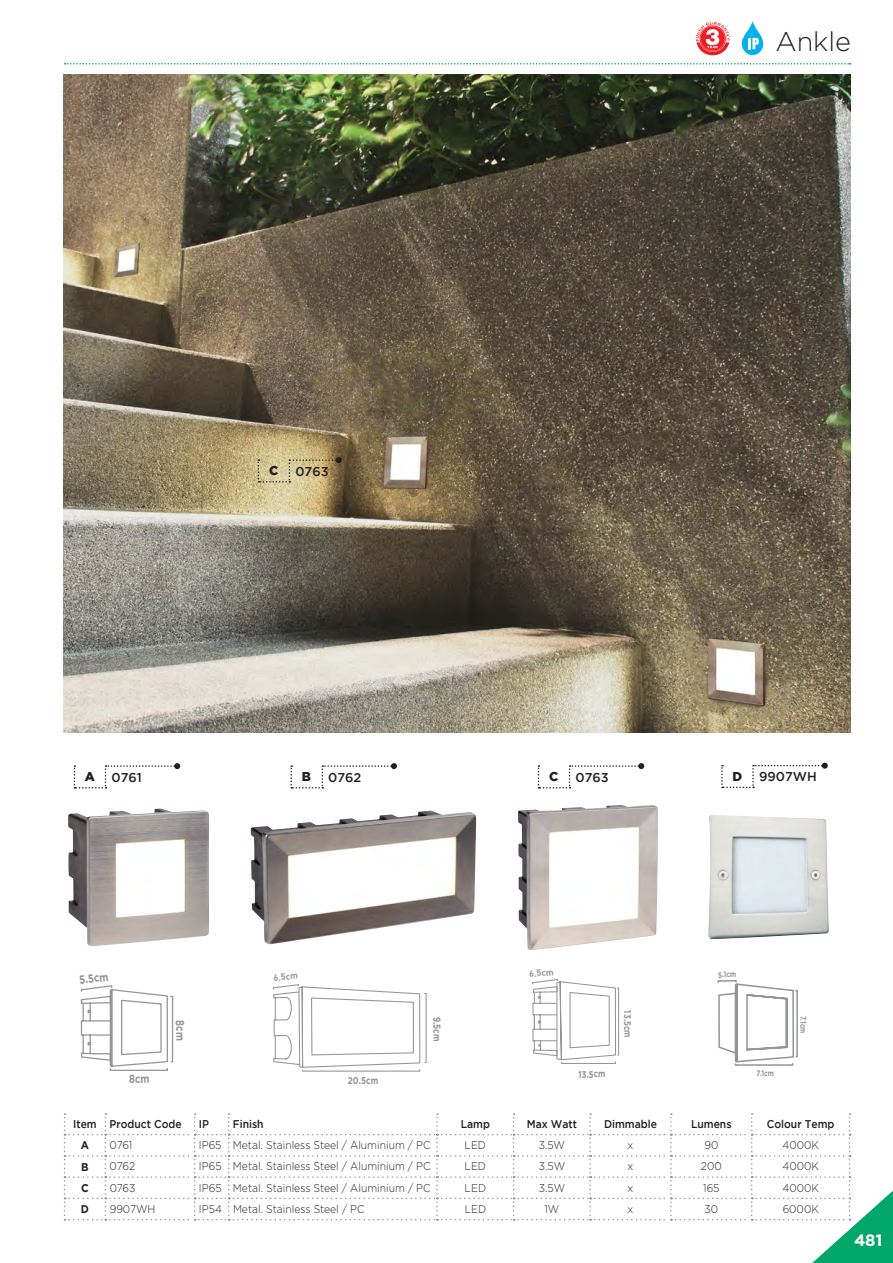
<style>
.page{position:relative;width:893px;height:1263px;background:#fff}
.page>*{position:absolute;margin:0;border:0;box-sizing:border-box;transform-origin:0 0}
.t1{font:300 27px "Gotham";color:#231f20}
.t2{font:700 16.5px "Gotham";color:#fff}
.t3{font:500 12.75px "Gotham";color:#231f20}
.t4{font:900 12.75px "Gotham";color:#231f20}
.t5{font:700 11.85px "Gotham";color:#939598;scale:.8 1}
.t6{font:300 11.25px "Gotham";color:#231f20;scale:.92 1}
.t7{font:500 11.25px "Gotham";color:#231f20;scale:.92 1}
.t8{font:700 11.25px "Gotham";color:#231f20;scale:.92 1}
.t9{font:700 10.05px "Gotham";color:#939598;scale:.8 1}
.t10{font:700 9.75px "Gotham";color:#939598;scale:.8 1}
.t11{font:700 9px "DIN";color:#939598}
.t12{font:700 8.1px "Gotham";color:#939598;scale:.8 1}
</style>
<div class="page">
<img style="left:64px;top:74px;width:786px;height:658px">
<svg style="left:74px;top:763px;width:106px;height:25px"></svg>
<svg style="left:290px;top:763px;width:107px;height:25px"></svg>
<svg style="left:538px;top:763px;width:106px;height:25px"></svg>
<svg style="left:258px;top:457px;width:84px;height:26px"></svg>
<svg style="left:721px;top:763px;width:107px;height:25px"></svg>
<img style="left:68px;top:808px;width:141px;height:138px">
<img style="left:251px;top:810px;width:225px;height:134px">
<img style="left:518px;top:805px;width:140px;height:145px">
<img style="left:707px;top:815px;width:122px;height:124px">
<svg style="left:741px;top:21px;width:23px;height:34px"></svg>
<svg style="left:273px;top:984px;width:154px;height:88px"></svg>
<svg style="left:532px;top:979px;width:88px;height:85px"></svg>
<svg style="left:717px;top:980px;width:81px;height:86px"></svg>
<svg style="left:696px;top:22px;width:34px;height:33px"></svg>
<svg style="left:65px;top:63px;width:786px;height:2px"></svg>
<svg style="left:64px;top:1113px;width:829px;height:150px"></svg>
<svg style="left:80px;top:985px;width:94px;height:86px"></svg>
<h1 class="t1" style="left:775px;top:27px;width:77px">Ankle</h1>
<p class="t4" style="left:269px;top:464px;width:11px">C</p>
<p class="t3" style="left:295px;top:464px;width:35px">0763</p>
<p class="t4" style="left:85px;top:769px;width:12px">A</p>
<p class="t3" style="left:112px;top:770px;width:32px">0761</p>
<p class="t4" style="left:302px;top:769px;width:11px">B</p>
<p class="t3" style="left:328px;top:770px;width:35px">0762</p>
<p class="t4" style="left:549px;top:769px;width:11px">C</p>
<p class="t3" style="left:576px;top:770px;width:35px">0763</p>
<p class="t4" style="left:732px;top:769px;width:11px">D</p>
<p class="t3" style="left:759px;top:769px;width:59px">9907WH</p>
<p class="t11" style="left:273px;top:972px;width:26px;rotate:-6deg">6.5cm</p>
<p class="t5" style="left:78px;top:973px;width:38px;rotate:-7deg">5.5cm</p>
<p class="t9" style="left:273px;top:973px;width:32px;rotate:-7deg">5.5cm</p>
<p class="t11" style="left:529px;top:968px;width:26px;rotate:-6deg">6.5cm</p>
<p class="t10" style="left:531px;top:969px;width:31px;rotate:-7deg">5.5cm</p>
<p class="t12" style="left:718px;top:970px;width:24px;rotate:-1deg">5.1cm</p>
<p class="t9" style="left:443px;top:1017px;width:32px;rotate:89deg">9.5cm</p>
<p class="t10" style="left:633px;top:1010px;width:35px;rotate:89deg">13.5cm</p>
<p class="t12" style="left:808px;top:1016px;width:23px;rotate:90deg">7.1cm</p>
<p class="t9" style="left:348px;top:1074px;width:39px">20.5cm</p>
<p class="t10" style="left:578px;top:1069px;width:35px;rotate:-1deg">13.5cm</p>
<p class="t12" style="left:756px;top:1068px;width:23px">7.1cm</p>
<p class="t7" style="left:73px;top:1118px;width:120px">Item Product Code</p>
<p class="t7" style="left:199px;top:1118px;width:13px">IP</p>
<p class="t7" style="left:233px;top:1118px;width:35px">Finish</p>
<p class="t7" style="left:461px;top:1118px;width:33px">Lamp</p>
<p class="t7" style="left:527px;top:1118px;width:56px">Max Watt</p>
<p class="t7" style="left:604px;top:1118px;width:59px">Dimmable</p>
<p class="t7" style="left:691px;top:1118px;width:46px">Lumens</p>
<p class="t7" style="left:767px;top:1118px;width:75px">Colour Temp</p>
<p class="t8" style="left:81px;top:1138px;width:10px">A</p>
<p class="t6" style="left:110px;top:1139px;width:26px">0761</p>
<p class="t6" style="left:199px;top:1139px;width:254px">IP65 Metal. Stainless Steel / Aluminium / PC</p>
<p class="t6" style="left:465px;top:1139px;width:25px">LED</p>
<p class="t6" style="left:539px;top:1139px;width:30px">3.5W</p>
<p class="t6" style="left:628px;top:1139px;width:8px">x</p>
<p class="t6" style="left:704px;top:1139px;width:17px">90</p>
<p class="t6" style="left:782px;top:1139px;width:41px">4000K</p>
<p class="t8" style="left:81px;top:1159px;width:10px">B</p>
<p class="t6" style="left:110px;top:1160px;width:29px">0762</p>
<p class="t6" style="left:199px;top:1160px;width:254px">IP65 Metal. Stainless Steel / Aluminium / PC</p>
<p class="t6" style="left:465px;top:1160px;width:25px">LED</p>
<p class="t6" style="left:539px;top:1160px;width:30px">3.5W</p>
<p class="t6" style="left:628px;top:1160px;width:8px">x</p>
<p class="t6" style="left:701px;top:1160px;width:24px">200</p>
<p class="t6" style="left:782px;top:1160px;width:41px">4000K</p>
<p class="t8" style="left:81px;top:1180px;width:10px">C</p>
<p class="t6" style="left:110px;top:1181px;width:30px">0763</p>
<p class="t6" style="left:199px;top:1181px;width:254px">IP65 Metal. Stainless Steel / Aluminium / PC</p>
<p class="t6" style="left:465px;top:1181px;width:25px">LED</p>
<p class="t6" style="left:539px;top:1181px;width:30px">3.5W</p>
<p class="t6" style="left:628px;top:1181px;width:8px">x</p>
<p class="t6" style="left:703px;top:1181px;width:19px">165</p>
<p class="t6" style="left:782px;top:1181px;width:41px">4000K</p>
<p class="t8" style="left:81px;top:1202px;width:10px">D</p>
<p class="t6" style="left:110px;top:1203px;width:51px">9907WH</p>
<p class="t6" style="left:199px;top:1203px;width:182px">IP54 Metal. Stainless Steel / PC</p>
<p class="t6" style="left:465px;top:1203px;width:25px">LED</p>
<p class="t6" style="left:544px;top:1203px;width:18px">1W</p>
<p class="t6" style="left:628px;top:1203px;width:8px">x</p>
<p class="t6" style="left:705px;top:1203px;width:16px">30</p>
<p class="t6" style="left:783px;top:1203px;width:41px">6000K</p>
<h2 class="t2" style="left:854px;top:1229px;width:30px">481</h2>
</div>
